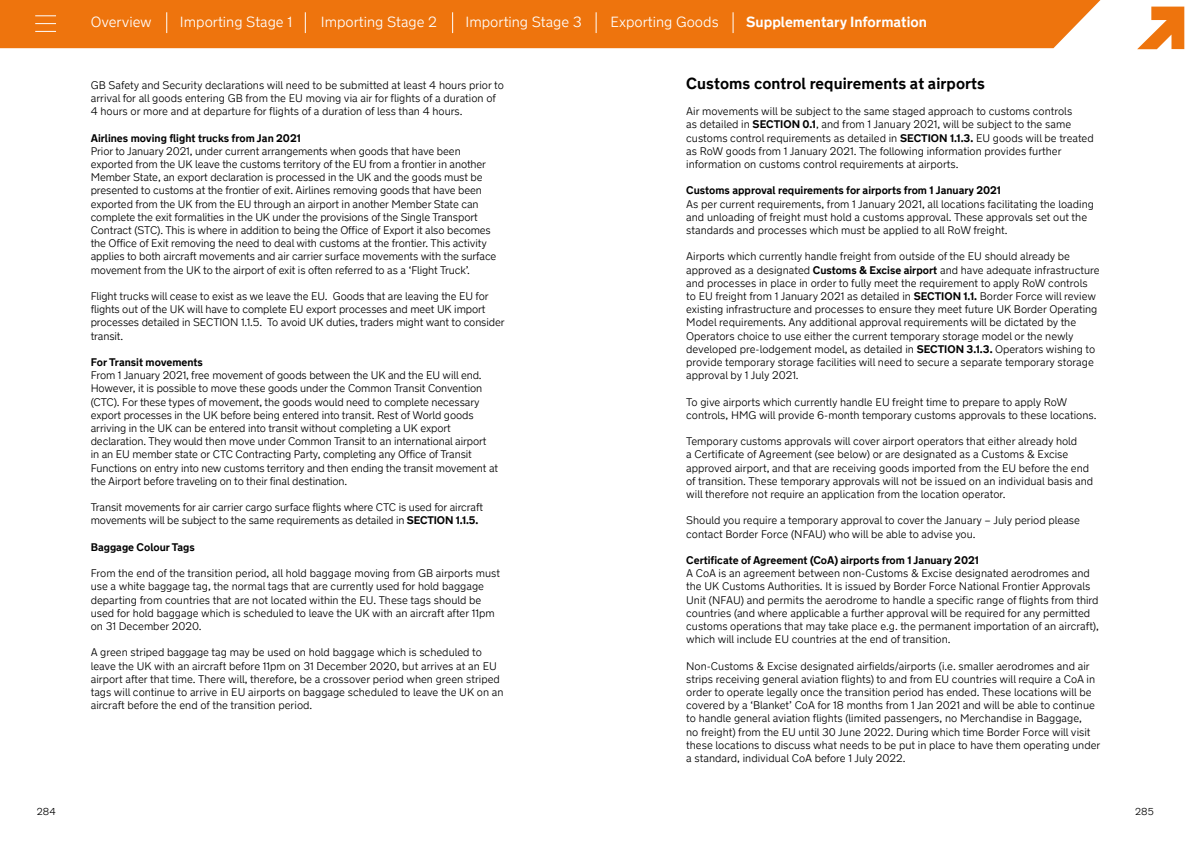
<style>
.page{position:relative;width:1191px;height:842px;background:#fff}
.page>*{position:absolute;margin:0;border:0;box-sizing:border-box;transform-origin:0 0}
.t1{font:700 16px "New Transport";letter-spacing:.005em;color:#000}
.t2{font:300 14.7px "New Transport";color:#fff}
.t3{font:700 14.7px "New Transport";color:#fff}
.t4{font:300 11px/13.2px "New Transport";color:#000}
.t5{font:700 11px "New Transport";color:#000}
.t6{font:300 10px "New Transport";color:#000}
.s1{font-weight:700}
</style>
<div class="page">
<div style="left:0;top:0;width:1101px;height:48px;background:#ee740d"></div>
<svg style="left:1137px;top:7px;width:47px;height:42px"></svg>
<svg style="left:166px;top:12px;width:1px;height:21px"></svg>
<svg style="left:305px;top:12px;width:1px;height:21px"></svg>
<svg style="left:452px;top:12px;width:1px;height:21px"></svg>
<svg style="left:595px;top:12px;width:1px;height:21px"></svg>
<svg style="left:732px;top:12px;width:1px;height:21px"></svg>
<svg style="left:35px;top:15px;width:21px;height:1px"></svg>
<svg style="left:35px;top:23px;width:21px;height:1px"></svg>
<svg style="left:35px;top:31px;width:21px;height:1px"></svg>
<h2 class="t2" style="left:91px;top:13px;width:62px">Overview</h2>
<h2 class="t2" style="left:180px;top:13px;width:114px">Importing Stage 1</h2>
<h2 class="t2" style="left:321px;top:13px;width:118px">Importing Stage 2</h2>
<h2 class="t2" style="left:465px;top:13px;width:118px">Importing Stage 3</h2>
<h2 class="t2" style="left:610px;top:13px;width:110px">Exporting Goods</h2>
<h2 class="t3" style="left:746px;top:13px;width:182px">Supplementary Information</h2>
<p class="t4" style="left:91px;top:78px;width:415px">GB Safety and Security declarations will need to be submitted at least 4 hours prior to arrival for all goods entering GB from the EU moving via air for flights of a duration of<br>4 hours or more and at departure for flights of a duration of less than 4 hours.</p>
<p class="t5" style="left:91px;top:131px;width:212px">Airlines moving flight trucks from Jan 2021</p>
<p class="t4" style="left:91px;top:144px;width:407px">Prior to January 2021, under current arrangements when goods that have been exported from the UK leave the customs territory of the EU from a frontier in another Member State, an export declaration is processed in the UK and the goods must be presented to customs at the frontier of exit. Airlines removing goods that have been exported from the UK from the EU through an airport in another Member State can complete the exit formalities in the UK under the provisions of the Single Transport Contract (STC). This is where in addition to being the Office of Export it also becomes the Office of Exit removing the need to deal with customs at the frontier. This activity applies to both aircraft movements and air carrier surface movements with the surface movement from the UK to the airport of exit is often referred to as a ‘Flight Truck’.</p>
<p class="t4" style="left:91px;top:290px;width:415px">Flight trucks will cease to exist as we leave the EU. Goods that are leaving the EU for flights out of the UK will have to complete EU export processes and meet UK import processes detailed in SECTION 1.1.5. To avoid UK duties, traders might want to consider transit.</p>
<p class="t5" style="left:91px;top:355px;width:114px">For Transit movements</p>
<p class="t4" style="left:91px;top:369px;width:409px">From 1 January 2021, free movement of goods between the UK and the EU will end.<br>However, it is possible to move these goods under the Common Transit Convention (CTC). For these types of movement, the goods would need to complete necessary export processes in the UK before being entered into transit. Rest of World goods arriving in the UK can be entered into transit without completing a UK export declaration. They would then move under Common Transit to an international airport<br>in an EU member state or CTC Contracting Party, completing any Office of Transit Functions on entry into new customs territory and then ending the transit movement at the Airport before traveling on to their final destination.</p>
<p class="t4" style="left:91px;top:501px;width:394px">Transit movements for air carrier cargo surface flights where CTC is used for aircraft movements will be subject to the same requirements as detailed in <span class="s1">SECTION 1.1.5.</span></p>
<p class="t5" style="left:91px;top:540px;width:106px">Baggage Colour Tags</p>
<p class="t4" style="left:91px;top:567px;width:411px">From the end of the transition period, all hold baggage moving from GB airports must use a white baggage tag, the normal tags that are currently used for hold baggage departing from countries that are not located within the EU. These tags should be used for hold baggage which is scheduled to leave the UK with an aircraft after 11pm on 31 December 2020.</p>
<p class="t4" style="left:91px;top:646px;width:414px">A green striped baggage tag may be used on hold baggage which is scheduled to leave the UK with an aircraft before 11pm on 31 December 2020, but arrives at an EU airport after that time. There will, therefore, be a crossover period when green striped tags will continue to arrive in EU airports on baggage scheduled to leave the UK on an aircraft before the end of the transition period.</p>
<h1 class="t1" style="left:686px;top:73px;width:300px">Customs control requirements at airports</h1>
<p class="t4" style="left:686px;top:105px;width:409px">Air movements will be subject to the same staged approach to customs controls<br>as detailed in <span class="s1">SECTION 0.1</span>, and from 1 January 2021, will be subject to the same customs control requirements as detailed in <span class="s1">SECTION 1.1.3.</span> EU goods will be treated as RoW goods from 1 January 2021. The following information provides further information on customs control requirements at airports.</p>
<p class="t5" style="left:686px;top:184px;width:316px">Customs approval requirements for airports from 1 January 2021</p>
<p class="t4" style="left:686px;top:197px;width:409px">As per current requirements, from 1 January 2021, all locations facilitating the loading and unloading of freight must hold a customs approval. These approvals set out the standards and processes which must be applied to all RoW freight.</p>
<p class="t4" style="left:686px;top:250px;width:415px">Airports which currently handle freight from outside of the EU should already be approved as a designated <span class="s1">Customs &amp; Excise airport</span> and have adequate infrastructure and processes in place in order to fully meet the requirement to apply RoW controls to EU freight from 1 January 2021 as detailed in <span class="s1">SECTION 1.1.</span> Border Force will review existing infrastructure and processes to ensure they meet future UK Border Operating Model requirements. Any additional approval requirements will be dictated by the Operators choice to use either the current temporary storage model or the newly developed pre-lodgement model, as detailed in <span class="s1">SECTION 3.1.3.</span> Operators wishing to provide temporary storage facilities will need to secure a separate temporary storage approval by 1 July 2021.</p>
<p class="t4" style="left:686px;top:395px;width:412px">To give airports which currently handle EU freight time to prepare to apply RoW controls, HMG will provide 6-month temporary customs approvals to these locations.</p>
<p class="t4" style="left:686px;top:435px;width:408px">Temporary customs approvals will cover airport operators that either already hold<br>a Certificate of Agreement (see below) or are designated as a Customs &amp; Excise approved airport, and that are receiving goods imported from the EU before the end of transition. These temporary approvals will not be issued on an individual basis and will therefore not require an application from the location operator.</p>
<p class="t4" style="left:686px;top:514px;width:395px">Should you require a temporary approval to cover the January – July period please contact Border Force (NFAU) who will be able to advise you.</p>
<p class="t5" style="left:686px;top:553px;width:294px">Certificate of Agreement (CoA) airports from 1 January 2021</p>
<p class="t4" style="left:686px;top:567px;width:414px">A CoA is an agreement between non-Customs &amp; Excise designated aerodromes and the UK Customs Authorities. It is issued by Border Force National Frontier Approvals Unit (NFAU) and permits the aerodrome to handle a specific range of flights from third countries (and where applicable a further approval will be required for any permitted customs operations that may take place e.g. the permanent importation of an aircraft), which will include EU countries at the end of transition.</p>
<p class="t4" style="left:686px;top:659px;width:416px">Non-Customs &amp; Excise designated airfields/airports (i.e. smaller aerodromes and air strips receiving general aviation flights) to and from EU countries will require a CoA in order to operate legally once the transition period has ended. These locations will be covered by a ‘Blanket’ CoA for 18 months from 1 Jan 2021 and will be able to continue to handle general aviation flights (limited passengers, no Merchandise in Baggage,<br>no freight) from the EU until 30 June 2022. During which time Border Force will visit these locations to discuss what needs to be put in place to have them operating under a standard, individual CoA before 1 July 2022.</p>
<p class="t6" style="left:37px;top:805px;width:20px">284</p>
<p class="t6" style="left:1135px;top:805px;width:20px">285</p>
</div>
